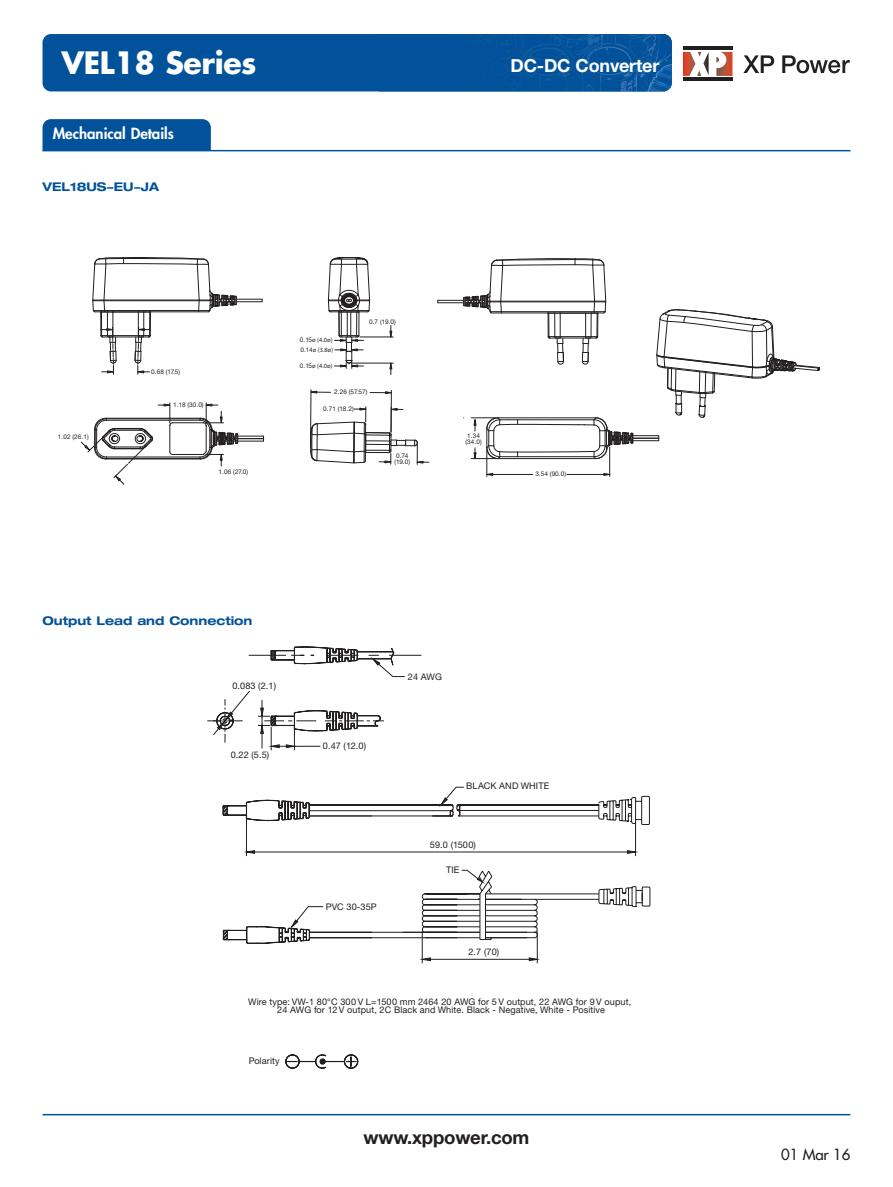
<style>
.page{position:relative;width:893px;height:1187px;background:#fff}
.page>*{position:absolute;margin:0;border:0;box-sizing:border-box;transform-origin:0 0}
.t1{font:700 30px "Futura LT";letter-spacing:-.015em;color:#fff}
.t2{font:700 18.6px "Helvetica Neue LT";letter-spacing:-.01em;color:#231f20}
.t3{font:700 18px "Helvetica Neue LT";letter-spacing:-.01em;color:#fff}
.t4{font:800 15px "Futura LT";color:#fff}
.t5{font:15px "Futura LT";letter-spacing:-.01em;color:#231f20}
.t6{font:700 expanded 12px "Helvetica Neue LT";color:#01529a}
.t7{font:9.15px/8.4px "Helvetica Neue CE";letter-spacing:.01em;color:#231f20;text-align:center}
.t8{font:6.45px/5.8px "Helvetica Neue CE";letter-spacing:.01em;color:#231f20}
.t9{font:6.45px "Myriad Pro";color:#231f20}
.s1{font-family:"Helvetica Neue CE"}
</style>
<div class="page">
<hr style="left:43px;top:1113px;width:807px;height:2px;background:#01529a">
<svg style="left:743px;top:55px;width:31px;height:18px"></svg>
<svg style="left:782px;top:55px;width:68px;height:18px"></svg>
<hr style="left:683px;top:47px;width:49px;height:3px;background:#231f20">
<svg style="left:683px;top:52px;width:26px;height:24px"></svg>
<svg style="left:716px;top:52px;width:16px;height:24px"></svg>
<hr style="left:683px;top:78px;width:49px;height:3px;background:#231f20">
<div style="left:43px;top:34px;width:629px;height:57px;background:#01529a;border-radius:9px"></div>
<img style="left:494px;top:34px;width:178px;height:57px">
<div style="left:43px;top:119px;width:168px;height:31px;background:#01529a"></div>
<hr style="left:43px;top:150px;width:807px;height:1px;background:#01529a">
<hr style="left:360px;top:337px;width:33px;height:1px;background:#231f20">
<hr style="left:351px;top:363px;width:42px;height:1px;background:#231f20">
<svg style="left:389px;top:362px;width:3px;height:13px"></svg>
<svg style="left:389px;top:325px;width:3px;height:13px"></svg>
<svg style="left:328px;top:257px;width:42px;height:111px"></svg>
<svg style="left:92px;top:257px;width:171px;height:117px"></svg>
<svg style="left:438px;top:258px;width:382px;height:218px"></svg>
<hr style="left:173px;top:454px;width:30px;height:1px;background:#231f20">
<hr style="left:106px;top:456px;width:94px;height:1px;background:#231f20">
<hr style="left:106px;top:458px;width:95px;height:1px;background:#231f20">
<hr style="left:106px;top:418px;width:94px;height:1px;background:#231f20">
<hr style="left:106px;top:420px;width:94px;height:1px;background:#231f20">
<hr style="left:173px;top:422px;width:30px;height:1px;background:#231f20">
<svg style="left:81px;top:403px;width:92px;height:82px"></svg>
<svg style="left:199px;top:403px;width:65px;height:63px"></svg>
<hr style="left:310px;top:390px;width:1px;height:49px;background:#231f20">
<hr style="left:391px;top:390px;width:1px;height:42px;background:#231f20">
<svg style="left:370px;top:391px;width:22px;height:3px"></svg>
<svg style="left:310px;top:390px;width:21px;height:3px"></svg>
<svg style="left:310px;top:407px;width:119px;height:57px"></svg>
<svg style="left:207px;top:720px;width:443px;height:186px"></svg>
<svg style="left:599px;top:786px;width:51px;height:38px"></svg>
<hr style="left:422px;top:931px;width:1px;height:32px;background:#231f20">
<hr style="left:537px;top:931px;width:1px;height:32px;background:#231f20">
<hr style="left:430px;top:958px;width:99px;height:1px;background:#231f20">
<svg style="left:422px;top:957px;width:9px;height:3px"></svg>
<svg style="left:529px;top:957px;width:9px;height:3px"></svg>
<svg style="left:213px;top:650px;width:386px;height:287px"></svg>
<svg style="left:258px;top:700px;width:126px;height:50px"></svg>
<svg style="left:223px;top:800px;width:87px;height:5px"></svg>
<div style="left:357px;top:651px;width:36px;height:1px;border:1px solid #231f20"></div>
<div style="left:357px;top:658px;width:34px;height:1px;border:1px solid #231f20"></div>
<svg style="left:271px;top:646px;width:87px;height:18px"></svg>
<svg style="left:223px;top:939px;width:87px;height:5px"></svg>
<div style="left:309px;top:804px;width:63px;height:1px;border:1px solid #231f20"></div>
<svg style="left:223px;top:805px;width:376px;height:134px"></svg>
<svg style="left:286px;top:1054px;width:72px;height:15px"></svg>
<svg style="left:213px;top:690px;width:37px;height:52px"></svg>
<h1 class="t1" style="left:61px;top:43px;width:197px">VEL18 Series</h1>
<h3 class="t4" style="left:53px;top:124px;width:123px">Mechanical Details</h3>
<h3 class="t6" style="left:43px;top:179px;width:118px">VEL18US-EU-JA</h3>
<p class="t8" style="left:58px;top:434px;width:32px">1.02 (26.1)</p>
<p class="t8" style="left:151px;top:369px;width:31px">0.68 (17.5)</p>
<p class="t8" style="left:173px;top:402px;width:32px">1.18 (30.0)</p>
<p class="t8" style="left:219px;top:468px;width:31px">1.06 (27.0)</p>
<p class="t9" style="left:300px;top:337px;width:34px"><span class="s1">0.15</span>ø (4.0ø)</p>
<p class="t9" style="left:300px;top:363px;width:34px"><span class="s1">0.15</span>ø (4.0ø)</p>
<p class="t9" style="left:300px;top:347px;width:34px"><span class="s1">0.14</span>ø (3.8ø)</p>
<p class="t8" style="left:369px;top:319px;width:28px">0.7 (19.0)</p>
<p class="t8" style="left:334px;top:389px;width:35px">2.26 (57.57)</p>
<p class="t8" style="left:323px;top:406px;width:32px">0.71 (18.2)</p>
<p class="t8" style="left:394px;top:452px;width:17px">0.74 (19.0)</p>
<h3 class="t3" style="left:511px;top:54px;width:150px">DC-DC Converter</h3>
<p class="t8" style="left:466px;top:433px;width:18px">1.34 (34.0)</p>
<p class="t8" style="left:535px;top:470px;width:32px">3.54 (90.0)</p>
<h3 class="t6" style="left:43px;top:612px;width:211px">Output Lead and Connection</h3>
<p class="t7" style="left:232px;top:681px;width:45px">0.083 (2.1)</p>
<p class="t7" style="left:231px;top:750px;width:40px">0.22 (5.5)</p>
<p class="t7" style="left:323px;top:741px;width:45px">0.47 (12.0)</p>
<p class="t7" style="left:326px;top:902px;width:52px">PVC 30-35P</p>
<p class="t7" style="left:408px;top:672px;width:36px">24 AWG</p>
<p class="t7" style="left:466px;top:782px;width:85px">BLACK AND WHITE</p>
<p class="t7" style="left:430px;top:840px;width:48px">59.0 (1500)</p>
<p class="t7" style="left:446px;top:866px;width:15px">TIE</p>
<p class="t7" style="left:468px;top:947px;width:32px">2.7 (70)</p>
<p class="t7" style="left:248px;top:997px;width:384px">Wire type: VW-1 80°C 300 V L=1500 mm 2464 20 AWG for 5 V output, 22 AWG for 9 V ouput,<br>24 AWG for 12 V output, 2C Black and White. Black - Negative, White - Positive</p>
<p class="t7" style="left:249px;top:1056px;width:33px">Polarity</p>
<h2 class="t2" style="left:363px;top:1125px;width:167px">www.xppower.com</h2>
<h3 class="t5" style="left:781px;top:1144px;width:71px">01 Mar 16</h3>
</div>
